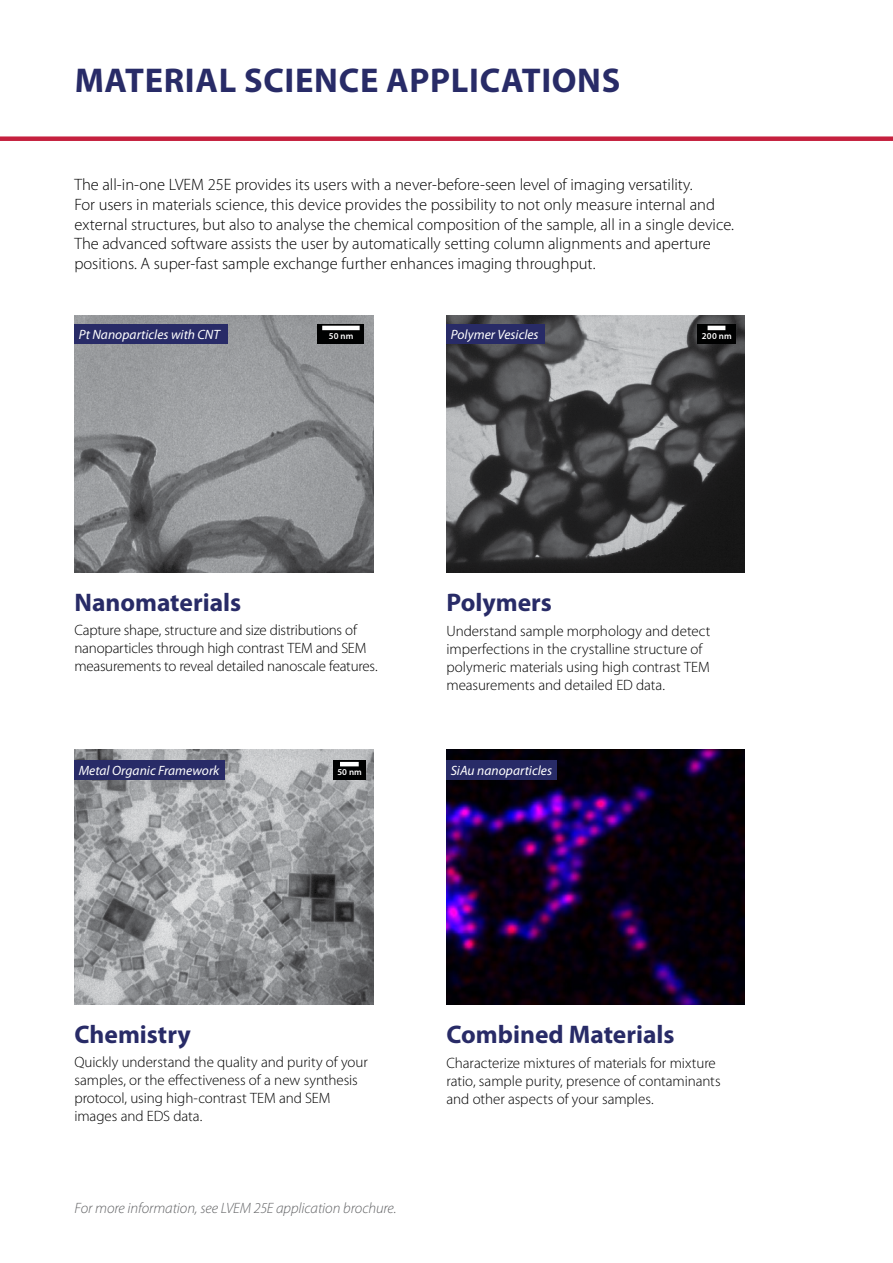
<style>
.page{position:relative;width:893px;height:1263px;background:#fff}
.page>*{position:absolute;margin:0;border:0;box-sizing:border-box;transform-origin:0 0}
.t1{font:700 34.5px "Myriad Pro";letter-spacing:.02em;color:#282b67}
.t2{font:700 25.5px "Myriad Pro";color:#282b67}
.t3{font:300 16.5px/19.8px "Myriad Pro";color:#000}
.t4{font:300 15px/18px "Myriad Pro";letter-spacing:-.005em;color:#000}
.t5{font:italic 300 15px "Myriad Pro";letter-spacing:-.01em;color:#636466}
.t6{font:italic 13.5px "Myriad Pro";letter-spacing:.005em;color:#fff}
.t7{font:600 9px "Myriad Pro";letter-spacing:.015em;color:#fff}
</style>
<div class="page">
<img style="left:74px;top:316px;width:299px;height:256px">
<img style="left:74px;top:750px;width:299px;height:254px">
<img style="left:446px;top:316px;width:298px;height:256px">
<img style="left:446px;top:750px;width:298px;height:254px">
<div style="left:318px;top:324px;width:46px;height:20px;background:#000101"></div>
<hr style="left:322px;top:326px;width:38px;height:4px;background:#fff">
<div style="left:333px;top:760px;width:33px;height:20px;background:#000101"></div>
<hr style="left:340px;top:762px;width:19px;height:4px;background:#fff">
<div style="left:697px;top:324px;width:39px;height:20px;background:#000101"></div>
<hr style="left:708px;top:326px;width:17px;height:4px;background:#fff">
<div style="left:74px;top:324px;width:153px;height:20px;background:#282b67"></div>
<div style="left:74px;top:760px;width:151px;height:20px;background:#282b67"></div>
<div style="left:446px;top:324px;width:99px;height:20px;background:#282b67"></div>
<div style="left:446px;top:760px;width:111px;height:20px;background:#282b67"></div>
<div style="left:0;top:136px;width:893px;height:5px;background:#c5203e"></div>
<h1 class="t1" style="left:75px;top:61px;width:547px">MATERIAL SCIENCE APPLICATIONS</h1>
<p class="t3" style="left:74px;top:175px;width:661px">The all-in-one LVEM 25E provides its users with a never-before-seen level of imaging versatility.<br>For users in materials science, this device provides the possibility to not only measure internal and external structures, but also to analyse the chemical composition of the sample, all in a single device.<br>The advanced software assists the user by automatically setting column alignments and aperture positions. A super-fast sample exchange further enhances imaging throughput.</p>
<p class="t6" style="left:79px;top:327px;width:143px">Pt Nanoparticles with CNT</p>
<p class="t7" style="left:702px;top:331px;width:31px">200 nm</p>
<p class="t6" style="left:451px;top:327px;width:89px">Polymer Vesicles</p>
<p class="t7" style="left:329px;top:331px;width:26px">50 nm</p>
<h2 class="t2" style="left:74px;top:588px;width:168px">Nanomaterials</h2>
<p class="t4" style="left:74px;top:622px;width:305px">Capture shape, structure and size distributions of nanoparticles through high contrast TEM and SEM measurements to reveal detailed nanoscale features.</p>
<h2 class="t2" style="left:446px;top:588px;width:107px">Polymers</h2>
<p class="t4" style="left:446px;top:622px;width:265px">Understand sample morphology and detect imperfections in the crystalline structure of polymeric materials using high contrast TEM measurements and detailed ED data.</p>
<p class="t6" style="left:79px;top:763px;width:142px">Metal Organic Framework</p>
<p class="t7" style="left:337px;top:767px;width:26px">50 nm</p>
<p class="t6" style="left:451px;top:763px;width:103px">SiAu nanoparticles</p>
<h2 class="t2" style="left:74px;top:1020px;width:118px">Chemistry</h2>
<p class="t4" style="left:74px;top:1054px;width:295px">Quickly understand the quality and purity of your samples, or the effectiveness of a new synthesis protocol, using high-contrast TEM and SEM images and EDS data.</p>
<p class="t5" style="left:74px;top:1200px;width:324px">For more information, see LVEM 25E application brochure.</p>
<h2 class="t2" style="left:446px;top:1020px;width:230px">Combined Materials</h2>
<p class="t4" style="left:446px;top:1054px;width:276px">Characterize mixtures of materials for mixture ratio, sample purity, presence of contaminants and other aspects of your samples.</p>
</div>
